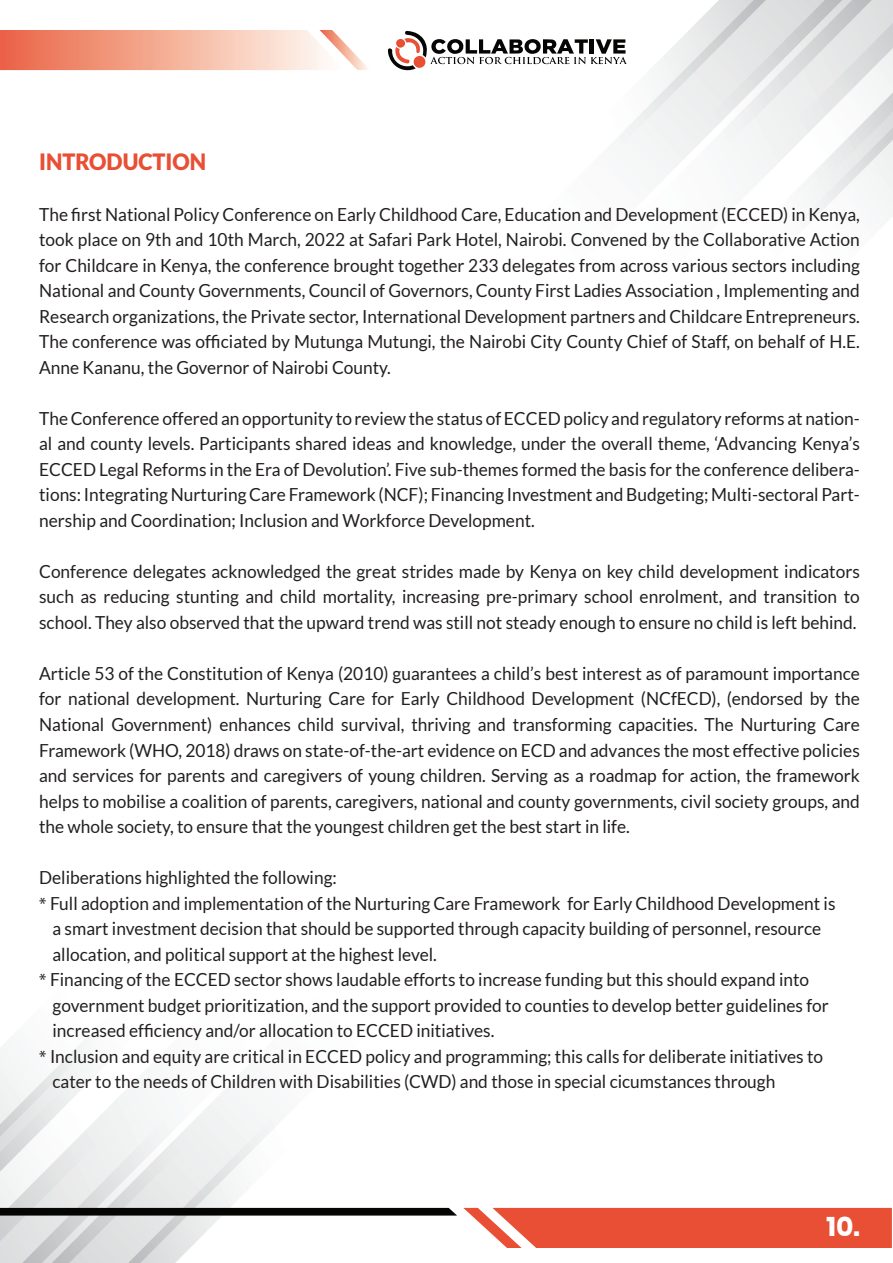
<style>
.page{position:relative;width:893px;height:1263px;background:#fff}
.page>*{position:absolute;margin:0;border:0;box-sizing:border-box;transform-origin:0 0}
.t1{font:700 27px "Poppins";color:#fff}
.t2{font:900 22.5px "Lato";color:#e84f34;scale:.96 1}
.t3{font:18px/25.5px "Lato";color:#231f20;text-align:justify;scale:.96 1}
.s1{font-family:"Myriad Pro"}
</style>
<div class="page">
<svg style="left:0;top:1043px;width:457px;height:220px"></svg>
<svg style="left:463px;top:1208px;width:429px;height:40px;background:#e95e45"></svg>
<svg style="left:388px;top:31px;width:137px;height:40px"></svg>
<svg style="left:842px;top:0;width:51px;height:217px"></svg>
<svg style="left:525px;top:0;width:317px;height:219px"></svg>
<svg style="left:0;top:30px;width:368px;height:40px;background:#f4b4a0"></svg>
<p class="t2" style="left:39px;top:148px;width:176px">INTRODUCTION</p>
<p class="t3" style="left:39px;top:201px;width:856px">The first National Policy Conference on Early Childhood Care, Education and Development (ECCED) in Kenya, took place on 9th and 10th March, 2022 at Safari Park Hotel, Nairobi. Convened by the Collaborative Action for Childcare in Kenya, the conference brought together 233 delegates from across various sectors including National and County Governments, Council of Governors, County First Ladies Association , Implementing and Research organizations, the Private sector, International Development partners and Childcare Entrepreneurs.<br>The conference was officiated by Mutunga Mutungi, the Nairobi City County Chief of Staff, on behalf of H.E.<br>Anne Kananu, the Governor of Nairobi County.</p>
<p class="t3" style="left:39px;top:405px;width:856px">The Conference offered an opportunity to review the status of ECCED policy and regulatory reforms at nation&shy;al and county levels. Participants shared ideas and knowledge, under the overall theme, ‘Advancing Kenya’s ECCED Legal Reforms in the Era of Devolution’. Five sub-themes formed the basis for the conference delibera&shy;tions: Integrating Nurturing Care Framework (NCF); Financing Investment and Budgeting; Multi-sectoral Part&shy;nership and Coordination; Inclusion and Workforce Development.</p>
<p class="t3" style="left:39px;top:558px;width:856px">Conference delegates acknowledged the great strides made by Kenya on key child development indicators such as reducing stunting and child mortality, increasing pre-primary school enrolment, and transition to school. They also observed that the upward trend was still not steady enough to ensure no child is left behind.</p>
<p class="t3" style="left:39px;top:661px;width:856px">Article 53 of the Constitution of Kenya (2010) guarantees a child’s best interest as of paramount importance for national development. Nurturing Care for Early Childhood Development (NCfECD), (endorsed by the National Government) enhances child survival, thriving and transforming capacities. The Nurturing Care Framework (WHO, 2018) draws on state-of-the-art evidence on ECD and advances the most effective policies and services for parents and caregivers of young children. Serving as a roadmap for action, the framework helps to mobilise a coalition of parents, caregivers, national and county governments, civil society groups, and the whole society, to ensure that the youngest children get the best start in life.</p>
<p class="t3" style="left:39px;top:865px;width:312px">Deliberations highlighted the following:</p>
<p class="t3" style="left:39px;top:890px;width:831px"><span class="s1">*</span> Full adoption and implementation of the Nurturing Care Framework for Early Childhood Development is</p>
<p class="t3" style="left:53px;top:916px;width:802px">a smart investment decision that should be supported through capacity building of personnel, resource</p>
<p class="t3" style="left:53px;top:941px;width:402px">allocation, and political support at the highest level.</p>
<p class="t3" style="left:39px;top:967px;width:804px"><span class="s1">*</span> Financing of the ECCED sector shows laudable efforts to increase funding but this should expand into</p>
<p class="t3" style="left:53px;top:992px;width:810px">government budget prioritization, and the support provided to counties to develop better guidelines for</p>
<p class="t3" style="left:53px;top:1018px;width:462px">increased efficiency and/or allocation to ECCED initiatives.</p>
<p class="t3" style="left:39px;top:1043px;width:818px"><span class="s1">*</span> Inclusion and equity are critical in ECCED policy and programming; this calls for deliberate initiatives to</p>
<p class="t3" style="left:53px;top:1069px;width:754px">cater to the needs of Children with Disabilities (CWD) and those in special cicumstances through</p>
<h1 class="t1" style="left:826px;top:1211px;width:35px">10.</h1>
</div>
